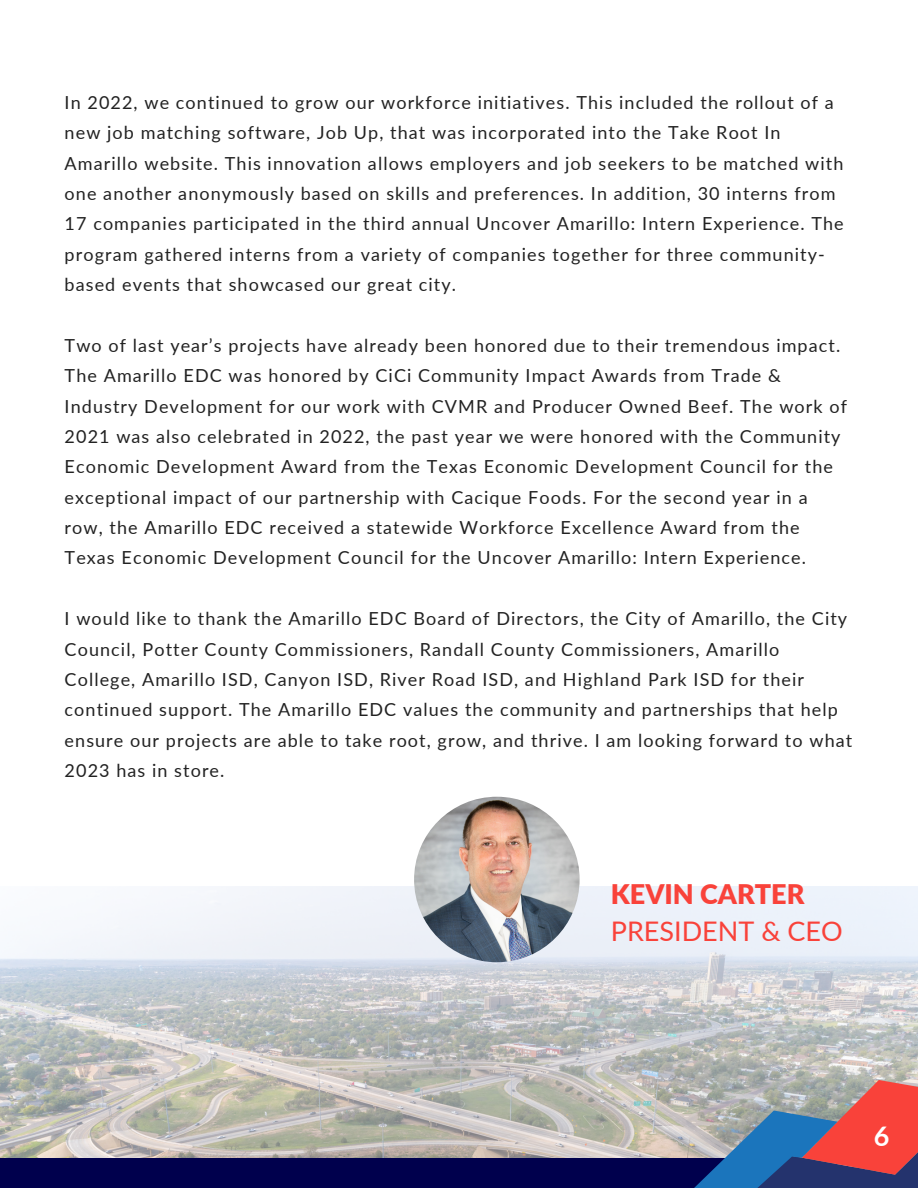
<style>
.page{position:relative;width:918px;height:1188px;background:#fff}
.page>*{position:absolute;margin:0;border:0;box-sizing:border-box;transform-origin:0 0}
.t1{font:27px "Lato";color:#f9423a}
.t2{font:900 27px "Lato";color:#f9423a}
.t3{font:700 27px "Lato";color:#fff}
.t4{font:18px/30.3px "Lato";letter-spacing:.06em;color:#222}
</style>
<div class="page">
<svg style="left:0;top:796px;width:918px;height:363px"></svg>
<img style="left:414px;top:797px;width:166px;height:165px;border-radius:50%">
<div style="left:0;top:1159px;width:725px;height:29px;background:#00004d"></div>
<svg style="left:643px;top:1080px;width:275px;height:108px;background:#8d7488"></svg>
<p class="t4" style="left:65px;top:87px;width:781px">In 2022, we continued to grow our workforce initiatives. This included the rollout of a new job matching software, Job Up, that was incorporated into the Take Root In Amarillo website. This innovation allows employers and job seekers to be matched with one another anonymously based on skills and preferences. In addition, 30 interns from 17 companies participated in the third annual Uncover Amarillo: Intern Experience. The program gathered interns from a variety of companies together for three community&shy;based events that showcased our great city.</p>
<p class="t4" style="left:65px;top:330px;width:784px">Two of last year’s projects have already been honored due to their tremendous impact.<br>The Amarillo EDC was honored by CiCi Community Impact Awards from Trade &amp; Industry Development for our work with CVMR and Producer Owned Beef. The work of 2021 was also celebrated in 2022, the past year we were honored with the Community Economic Development Award from the Texas Economic Development Council for the exceptional impact of our partnership with Cacique Foods. For the second year in a row, the Amarillo EDC received a statewide Workforce Excellence Award from the Texas Economic Development Council for the Uncover Amarillo: Intern Experience.</p>
<p class="t4" style="left:65px;top:603px;width:789px">I would like to thank the Amarillo EDC Board of Directors, the City of Amarillo, the City Council, Potter County Commissioners, Randall County Commissioners, Amarillo College, Amarillo ISD, Canyon ISD, River Road ISD, and Highland Park ISD for their continued support. The Amarillo EDC values the community and partnerships that help ensure our projects are able to take root, grow, and thrive. I am looking forward to what 2023 has in store.</p>
<h1 class="t2" style="left:611px;top:878px;width:195px">KEVIN CARTER</h1>
<h1 class="t1" style="left:611px;top:915px;width:233px">PRESIDENT &amp; CEO</h1>
<h1 class="t3" style="left:874px;top:1119px;width:17px">6</h1>
</div>
